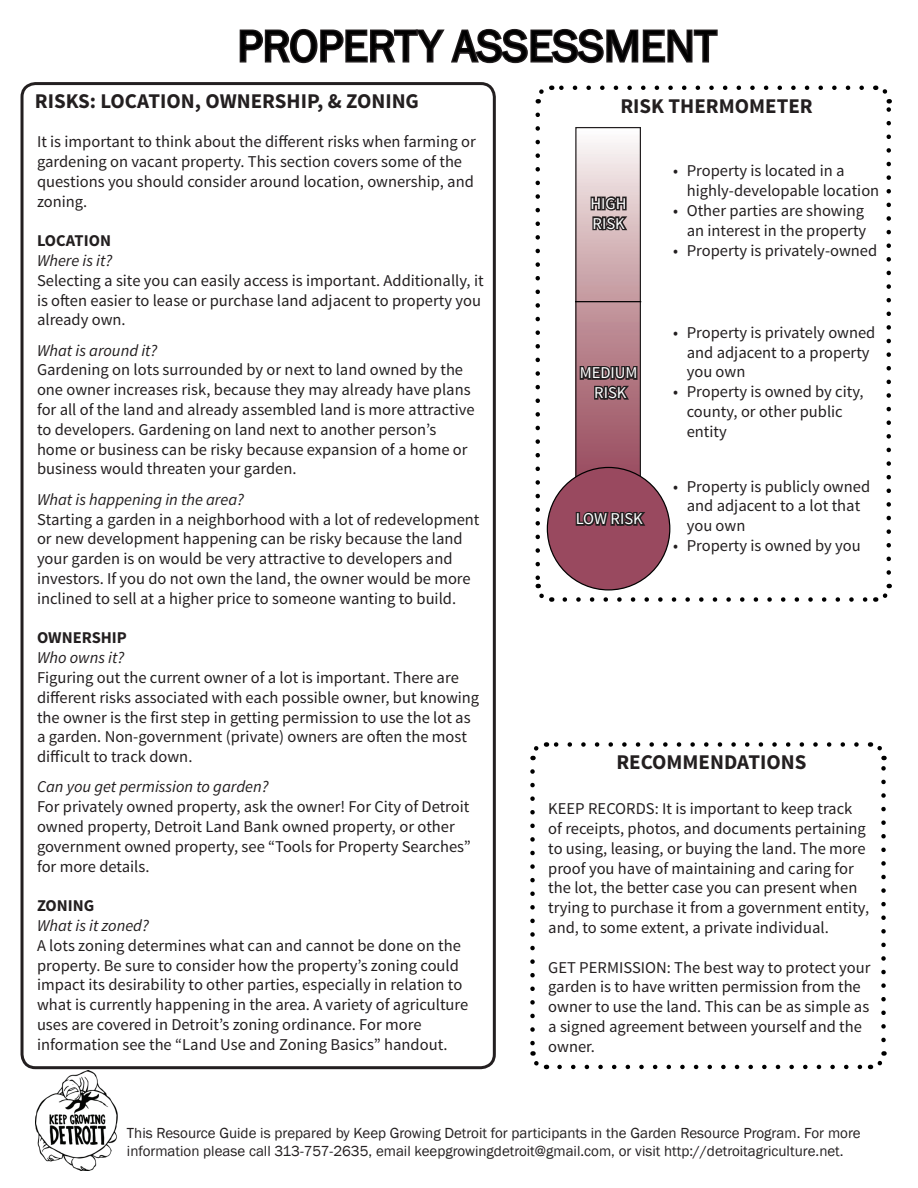
<style>
.page{position:relative;width:918px;height:1188px;background:#fff}
.page>*{position:absolute;margin:0;border:0;box-sizing:border-box;transform-origin:0 0}
.t1{font:45px "Franklin Gothic";color:#000}
.t2{font:700 21px "Source Sans Pro";letter-spacing:-.02em;color:#231f20}
.t3{font:16.5px/19.8px "Source Sans Pro";color:#231f20}
.t4{font:italic 16.5px "Source Sans Pro";color:#231f20}
.t5{font:16.5px/19.8px "Source Sans Pro";color:#fff;text-align:center}
.t6{font:700 16.5px "Source Sans Pro";color:#231f20}
.t7{font:15px/18px "Franklin Gothic";color:#231f20}
</style>
<div class="page">
<svg style="left:565px;top:597px;width:303px;height:5px"></svg>
<svg style="left:559px;top:86px;width:303px;height:4px"></svg>
<svg style="left:535px;top:115px;width:17px;height:487px"></svg>
<svg style="left:875px;top:584px;width:17px;height:18px"></svg>
<svg style="left:875px;top:85px;width:16px;height:488px"></svg>
<svg style="left:535px;top:85px;width:17px;height:19px"></svg>
<div style="left:21px;top:82px;width:475px;height:987px;border:3px solid #231f20;border-radius:14px"></div>
<svg style="left:577px;top:143px;width:62px;height:332px;background:#c69ca4"></svg>
<div style="left:575px;top:127px;width:66px;height:355px;border:1px solid #231f20"></div>
<div style="left:547px;top:467px;width:123px;height:123px;background:#99495f;border-radius:50%"></div>
<hr style="left:575px;top:301px;width:66px;height:1px;background:#000">
<svg style="left:575px;top:511px;width:71px;height:15px"></svg>
<svg style="left:578px;top:352px;width:61px;height:50px;background:#7c565d"></svg>
<svg style="left:589px;top:195px;width:41px;height:38px;background:#776a6c"></svg>
<svg style="left:560px;top:1065px;width:303px;height:4px"></svg>
<svg style="left:553px;top:742px;width:304px;height:5px"></svg>
<svg style="left:530px;top:771px;width:17px;height:299px"></svg>
<svg style="left:870px;top:1051px;width:17px;height:19px"></svg>
<svg style="left:870px;top:742px;width:16px;height:298px"></svg>
<svg style="left:530px;top:742px;width:17px;height:18px"></svg>
<svg style="left:239px;top:28px;width:479px;height:36px"></svg>
<img style="left:35px;top:1070px;width:83px;height:100px">
<h1 class="t1" style="left:237px;top:18px;width:481px">PROPERTY ASSESSMENT</h1>
<p class="t2" style="left:35px;top:87px;width:89px">RIS KS: LOCATION</p>
<p class="t2" style="left:195px;top:87px;width:39px">, OWNERSHIP</p>
<p class="t2" style="left:317px;top:87px;width:53px">, &amp; ZONING</p>
<p class="t2" style="left:620px;top:92px;width:63px">RIS K THERMOMETER</p>
<p class="t3" style="left:37px;top:132px;width:440px">It is important to think about the different risks when farming or gardening on vacant property. This section covers some of the questions you should consider around location, ownership, and zoning.</p>
<p class="t6" style="left:37px;top:230px;width:19px">LOCATION</p>
<p class="t4" style="left:37px;top:250px;width:77px">Where is it?</p>
<p class="t3" style="left:37px;top:271px;width:448px">Selecting a site you can easily access is important. Additionally, it is often easier to lease or purchase land adjacent to property you already own.</p>
<p class="t4" style="left:37px;top:340px;width:122px">What is around it?</p>
<p class="t3" style="left:37px;top:360px;width:439px">Gardening on lots surrounded by or next to land owned by the one owner increases risk, because they may already have plans for all of the land and already assembled land is more attractive to developers. Gardening on land next to another person’s home or business can be risky because expansion of a home or business would threaten your garden.</p>
<p class="t4" style="left:37px;top:489px;width:208px">What is happening in the area?</p>
<p class="t3" style="left:37px;top:509px;width:444px">Starting a garden in a neighborhood with a lot of redevelopment or new development happening can be risky because the land your garden is on would be very attractive to developers and investors. If you do not own the land, the owner would be more inclined to sell at a higher price to someone wanting to build.</p>
<p class="t6" style="left:37px;top:627px;width:23px">OWNERSHIP</p>
<p class="t4" style="left:37px;top:648px;width:89px">Who owns it?</p>
<p class="t3" style="left:37px;top:668px;width:444px">Figuring out the current owner of a lot is important. There are different risks associated with each possible owner, but knowing the owner is the first step in getting permission to use the lot as a garden. Non-government (private) owners are often the most difficult to track down.</p>
<p class="t4" style="left:37px;top:777px;width:233px">Can you get permission to garden?</p>
<p class="t3" style="left:37px;top:797px;width:435px">For privately owned property, ask the owner! For City of Detroit owned property, Detroit Land Bank owned property, or other government owned property, see “Tools for Property Searches” for more details.</p>
<p class="t6" style="left:37px;top:895px;width:19px">ZONING</p>
<p class="t4" style="left:37px;top:915px;width:113px">What is it zoned?</p>
<p class="t3" style="left:37px;top:936px;width:433px">A lots zoning determines what can and cannot be done on the property. Be sure to consider how the property’s zoning could impact its desirability to other parties, especially in relation to what is currently happening in the area. A variety of agriculture uses are covered in Detroit’s zoning ordinance. For more information see the “Land Use and Zoning Basics” handout.</p>
<p class="t3" style="left:687px;top:161px;width:194px;text-indent:-13px">• Property is located in a highly-developable location</p>
<p class="t3" style="left:673px;top:201px;width:195px;text-align:right">• Other parties are showing an interest in the property</p>
<p class="t3" style="left:673px;top:240px;width:205px">• Property is privately-owned</p>
<p class="t5" style="left:591px;top:194px;width:38px;text-align:left">HIGH<br>RISK</p>
<p class="t3" style="left:687px;top:323px;width:190px;text-indent:-13px">• Property is privately owned and adjacent to a property you own</p>
<p class="t3" style="left:687px;top:382px;width:178px;text-indent:-13px">• Property is owned by city, county, or other public entity</p>
<p class="t3" style="left:687px;top:477px;width:185px;text-indent:-13px">• Property is publicly owned and adjacent to a lot that you own</p>
<p class="t3" style="left:673px;top:536px;width:189px">• Property is owned by you</p>
<p class="t5" style="left:580px;top:363px;width:59px">MEDIUM<br>RISK</p>
<p class="t5" style="left:576px;top:509px;width:69px">LOW RISK</p>
<p class="t2" style="left:616px;top:749px;width:14px">RECOMMENDATIONS</p>
<p class="t3" style="left:548px;top:799px;width:322px">KEEP RECORDS: It is important to keep track of receipts, photos, and documents pertaining to using, leasing, or buying the land. The more proof you have of maintaining and caring for the lot, the better case you can present when trying to purchase it from a government entity, and, to some extent, a private individual.</p>
<p class="t3" style="left:548px;top:958px;width:324px">GET PERMISSION: The best way to protect your garden is to have written permission from the owner to use the land. This can be as simple as a signed agreement between yourself and the owner.</p>
<p class="t7" style="left:127px;top:1124px;width:735px">This Resource Guide is prepared by Keep Growing Detroit for participants in the Garden Resource Program. For more information please call 313-757-2635, email keepgrowingdetroit@gmail.com, or visit http://detroitagriculture.net.</p>
</div>
